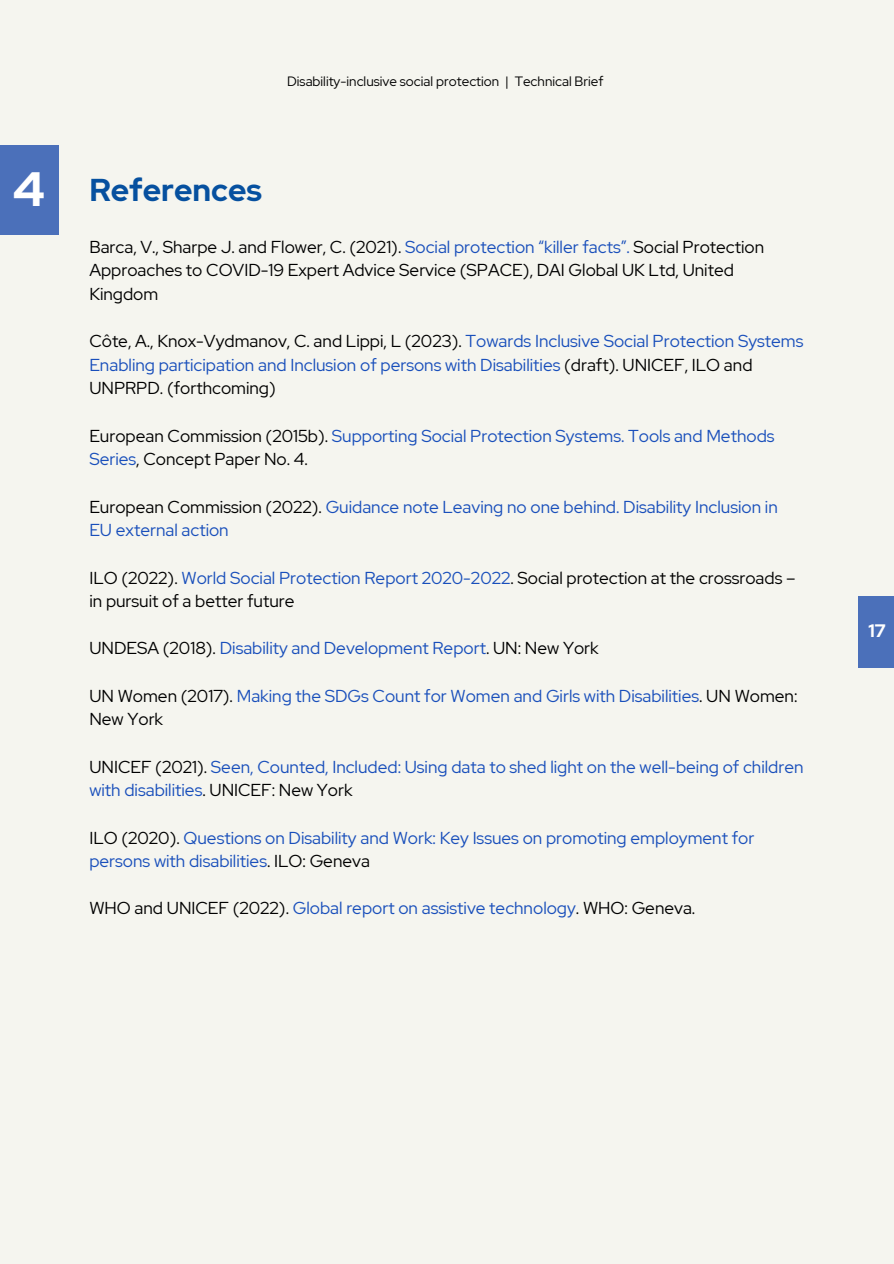
<style>
.page{position:relative;width:894px;height:1264px;background:#fff}
.page>*{position:absolute;margin:0;border:0;box-sizing:border-box;transform-origin:0 0}
.t1{font:700 48px "Red Hat Display";color:#fff}
.t2{font:700 31.5px "Red Hat Display";color:#06509f}
.t3{font:700 18px "Red Hat Display";color:#fff}
.t4{font:17.25px/23.7px "Red Hat Display";color:#194fbb}
.t5{font:17.25px/23.7px "Red Hat Display";color:#000}
.t6{font:13.5px "Red Hat Display";color:#000}
.s1{color:#194fbb}
.s2{color:#000}
</style>
<div class="page">
<div style="left:0;top:0;width:893px;height:1263px;background:#f5f5ef"></div>
<div style="left:857px;top:596px;width:36px;height:71px;background:#4b70ba"></div>
<div style="left:0;top:146px;width:58px;height:89px;background:#4b70ba"></div>
<p class="t1" style="left:13px;top:157px;width:34px">4</p>
<p class="t6" style="left:287px;top:72px;width:318px">Disability-inclusive social protection | Technical Brief</p>
<h2 class="t2" style="left:89px;top:169px;width:174px">References</h2>
<p class="t5" style="left:89px;top:235px;width:676px">Barca, V., Sharpe J. and Flower, C. (2021). <span class="s1">Social protection “killer facts”.</span> Social Protection<br>Approaches to COVID-19 Expert Advice Service (SPACE), DAI Global UK Ltd, United<br>Kingdom</p>
<h1 class="t4" style="left:89px;top:329px;width:715px"><span class="s2">Côte, A., Knox-Vydmanov, C. and Lippi, L (2023).</span> Towards Inclusive Social Protection Systems<br>Enabling participation and Inclusion of persons with Disabilities <span class="s2">(draft). UNICEF, ILO and<br>UNPRPD. (forthcoming)</span></h1>
<h2 class="t4" style="left:89px;top:424px;width:686px"><span class="s2">European Commission (2015b).</span> Supporting Social Protection Systems. Tools and Methods<br>Series<span class="s2">, Concept Paper No. 4.</span></h2>
<h2 class="t4" style="left:89px;top:494px;width:689px"><span class="s2">European Commission (2022).</span> Guidance note Leaving no one behind. Disability Inclusion in<br>EU external action</h2>
<h2 class="t5" style="left:89px;top:565px;width:707px">ILO (2022). <span class="s1">World Social Protection Report 2020-2022</span>. Social protection at the crossroads – in pursuit of a better future</h2>
<h2 class="t4" style="left:89px;top:636px;width:510px"><span class="s2">UNDESA (2018).</span> Disability and Development Report<span class="s2">. UN: New York</span></h2>
<h2 class="t4" style="left:89px;top:683px;width:709px"><span class="s2">UN Women (2017).</span> Making the SDGs Count for Women and Girls with Disabilities<span class="s2">. UN Women:<br>New York</span></h2>
<h2 class="t4" style="left:89px;top:754px;width:715px"><span class="s2">UNICEF (2021).</span> Seen, Counted, Included: Using data to shed light on the well-being of children with disabilities<span class="s2">. UNICEF: New York</span></h2>
<h2 class="t4" style="left:89px;top:825px;width:666px"><span class="s2">ILO (2020).</span> Questions on Disability and Work: Key Issues on promoting employment for persons with disabilities<span class="s2">. ILO: Geneva</span></h2>
<h2 class="t4" style="left:89px;top:896px;width:607px"><span class="s2">WHO and UNICEF (2022).</span> Global report on assistive technology<span class="s2">. WHO: Geneva.</span></h2>
<h2 class="t3" style="left:868px;top:619px;width:19px">17</h2>
</div>
